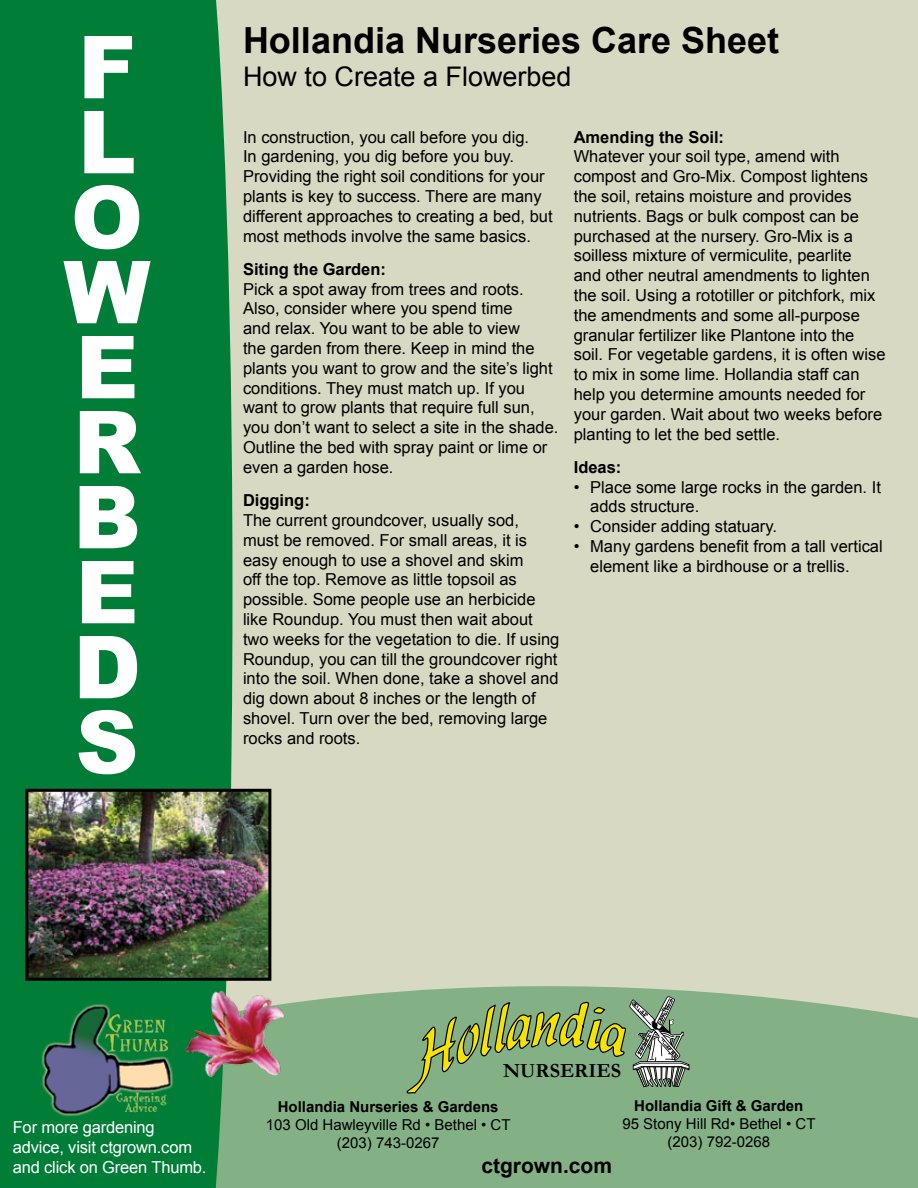
<style>
.page{position:relative;width:918px;height:1188px;background:#fff}
.page>*{position:absolute;margin:0;border:0;box-sizing:border-box;transform-origin:0 0}
.t1{font:900 87px/75px "Arial";color:#fff}
.t2{font:700 36px "Arial";color:#000}
.t3{font:27px "Arial";color:#000}
.t4{font:700 21px "Arial";color:#000}
.t5{font:700 20.25px "Garamond";color:#000}
.t6{font:16.5px/19.8px "Arial";color:#000}
.t7{font:16.5px/19.8px "Arial";letter-spacing:-.01em;color:#fff}
.t8{font:700 16.5px "Arial";color:#000}
.t9{font:15px/18px "Arial";color:#000;text-align:center}
.t10{font:700 15px "Arial";color:#000}
</style>
<div class="page">
<div style="left:115px;top:0;width:803px;height:1066px;background:#d8d9c2"></div>
<svg style="left:232px;top:942px;width:686px;height:246px;fill:#83b085"></svg>
<div style="left:0;top:0;width:232px;height:1188px;background:#007e38"></div>
<svg style="left:405px;top:996px;width:284px;height:98px;background:#87a56e"></svg>
<img style="left:37px;top:1003px;width:139px;height:117px">
<img style="left:184px;top:989px;width:105px;height:89px">
<img style="left:29px;top:793px;width:238px;height:184px">
<div style="left:25px;top:789px;width:246px;height:192px;border:3px solid #000"></div>
<h1 class="t1" style="left:64px;top:27px;width:88px">F<br>L<br>O<br>W<br>E<br>R<br>B<br>E<br>D<br>S</h1>
<h2 class="t2" style="left:243px;top:17px;width:538px">Hollandia Nurseries Care Sheet</h2>
<h3 class="t3" style="left:243px;top:58px;width:330px">How to Create a Flowerbed</h3>
<p class="t6" style="left:243px;top:127px;width:311px">In construction, you call before you dig.<br>In gardening, you dig before you buy.<br>Providing the right soil conditions for your plants is key to success. There are many different approaches to creating a bed, but most methods involve the same basics.</p>
<p class="t8" style="left:243px;top:258px;width:145px">Siting the Garden:</p>
<p class="t6" style="left:243px;top:279px;width:317px">Pick a spot away from trees and roots.<br>Also, consider where you spend time<br>and relax. You want to be able to view<br>the garden from there. Keep in mind the plants you want to grow and the site’s light conditions. They must match up. If you want to grow plants that require full sun, you don’t want to select a site in the shade.<br>Outline the bed with spray paint or lime or even a garden hose.</p>
<p class="t8" style="left:243px;top:489px;width:68px">Digging:</p>
<p class="t6" style="left:243px;top:510px;width:318px">The current groundcover, usually sod,<br>must be removed. For small areas, it is easy enough to use a shovel and skim<br>off the top. Remove as little topsoil as possible. Some people use an herbicide like Roundup. You must then wait about two weeks for the vegetation to die. If using Roundup, you can till the groundcover right into the soil. When done, take a shovel and dig down about 8 inches or the length of shovel. Turn over the bed, removing large rocks and roots.</p>
<p class="t8" style="left:574px;top:126px;width:152px">Amending the Soil:</p>
<p class="t6" style="left:574px;top:147px;width:313px">Whatever your soil type, amend with compost and Gro-Mix. Compost lightens the soil, retains moisture and provides nutrients. Bags or bulk compost can be purchased at the nursery. Gro-Mix is a soilless mixture of vermiculite, pearlite<br>and other neutral amendments to lighten the soil. Using a rototiller or pitchfork, mix the amendments and some all-purpose granular fertilizer like Plantone into the soil. For vegetable gardens, it is often wise to mix in some lime. Hollandia staff can help you determine amounts needed for your garden. Wait about two weeks before planting to let the bed settle.</p>
<p class="t8" style="left:574px;top:456px;width:49px">Ideas:</p>
<p class="t6" style="left:590px;top:477px;width:292px;text-indent:-16px">• Place some large rocks in the garden. It adds structure.</p>
<p class="t6" style="left:574px;top:517px;width:205px">• Consider adding statuary.</p>
<p class="t6" style="left:590px;top:536px;width:294px;text-indent:-16px">• Many gardens benefit from a tall vertical element like a birdhouse or a trellis.</p>
<p class="t7" style="left:13px;top:1118px;width:195px">For more gardening advice, visit ctgrown.com and click on Green Thumb.</p>
<p class="t5" style="left:503px;top:1057px;width:119px">NURSERIES</p>
<p class="t10" style="left:278px;top:1097px;width:222px">Hollandia Nurseries &amp; Gardens</p>
<p class="t9" style="left:266px;top:1116px;width:246px">103 Old Hawleyville Rd • Bethel • CT (203) 743-0267</p>
<p class="t4" style="left:481px;top:1152px;width:132px">ctgrown.com</p>
<p class="t10" style="left:634px;top:1096px;width:171px">Hollandia Gift &amp; Garden</p>
<p class="t9" style="left:622px;top:1115px;width:195px">95 Stony Hill Rd• Bethel • CT (203) 792-0268</p>
</div>
